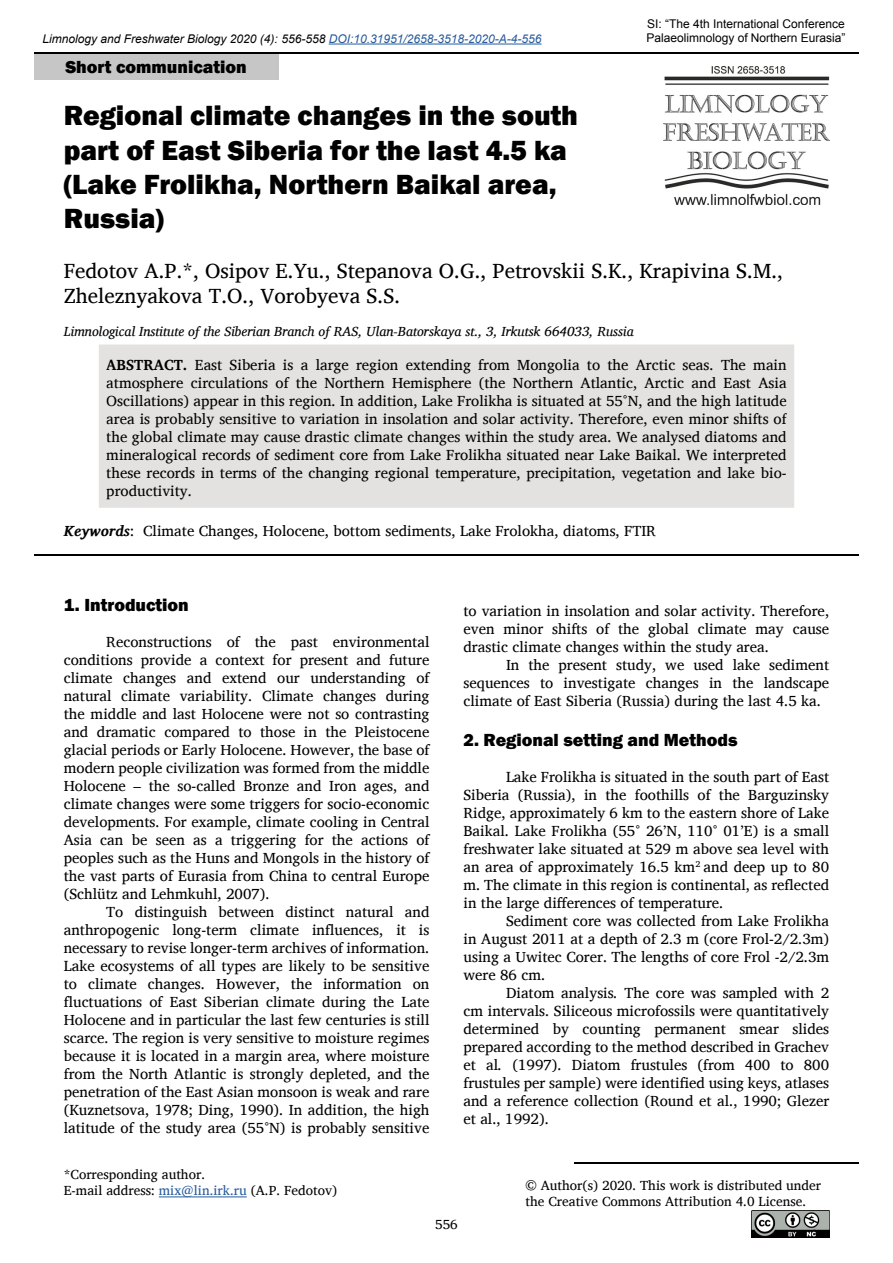
<style>
.page{position:relative;width:893px;height:1263px;background:#fff}
.page>*{position:absolute;margin:0;border:0;box-sizing:border-box;transform-origin:0 0}
.header_article{font:800 28.5px/34.2px "Franklin Gothic";color:#000}
.Autors{font:21px/25.2px "Charis SIL";color:#000}
.t1{font:800 18px "Franklin Gothic";color:#000}
.t2{font:15px/18px "Charis SIL";color:#000;text-align:justify}
.small_regular{font:13.5px "Charis SIL";color:#000}
.Instituts{font:italic 13.5px "Charis SIL";color:#000}
.t3{font:italic 12px "Arial";color:#000}
.t4{font:12px/14.4px "Arial";color:#000}
.s1{color:#275b9b}
.s2{font-weight:700}
.s3{font-weight:700;font-style:italic}
.s4{font-style:italic}
</style>
<div class="page">
<hr style="left:34px;top:52px;width:825px;height:2px;background:#000">
<hr style="left:329px;top:44px;width:213px;height:1px;background:#275b9b">
<img style="left:663px;top:67px;width:166px;height:138px">
<div style="left:34px;top:54px;width:244px;height:26px;background:#c6c6c6"></div>
<img style="left:751px;top:1210px;width:78px;height:27px">
<hr style="left:574px;top:1162px;width:285px;height:1px;background:#000">
<hr style="left:159px;top:1196px;width:88px;height:1px;background:#275b9b">
<div style="left:99px;top:344px;width:695px;height:164px;background:#e3e2e1"></div>
<hr style="left:34px;top:554px;width:825px;height:2px;background:#000">
<p class="t3" style="left:43px;top:31px;width:500px">Limnology and Freshwater Biology 2020 (4): 556-558 <span class="s1">DOI:10.31951/2658-3518-2020-A-4-556</span></p>
<p class="t1" style="left:65px;top:55px;width:183px">Short communication</p>
<p class="header_article" style="left:64px;top:99px;width:516px">Regional climate changes in the south part of East Siberia for the last 4.5 ka (Lake Frolikha, Northern Baikal area,<br>Russia)</p>
<p class="t4" style="left:646px;top:17px;width:201px">SI: “The 4th International Conference<br>Palaeolimnology of Northern Eurasia”</p>
<p class="Autors" style="left:64px;top:258px;width:721px">Fedotov A.P.*, Osipov E.Yu., Stepanova O.G., Petrovskii S.K., Krapivina S.M.,<br>Zheleznyakova T.O., Vorobyeva S.S.</p>
<p class="Instituts" style="left:64px;top:323px;width:571px">Limnological Institute of the Siberian Branch of RAS, Ulan-Batorskaya st., 3, Irkutsk 664033, Russia</p>
<p class="t2" style="left:106px;top:356px;width:682px"><span class="s2">ABSTRACT.</span> East Siberia is a large region extending from Mongolia to the Arctic seas. The main atmosphere circulations of the Northern Hemisphere (the Northern Atlantic, Arctic and East Asia Oscillations) appear in this region. In addition, Lake Frolikha is situated at 55°N, and the high latitude area is probably sensitive to variation in insolation and solar activity. Therefore, even minor shifts of the global climate may cause drastic climate changes within the study area. We analysed diatoms and mineralogical records of sediment core from Lake Frolikha situated near Lake Baikal. We interpreted these records in terms of the changing regional temperature, precipitation, vegetation and lake bio&shy;productivity.</p>
<p class="t2" style="left:64px;top:522px;width:594px"><span class="s3">Keywords</span>: Climate Changes, Holocene, bottom sediments, Lake Frolokha, diatoms, FTIR</p>
<p class="t1" style="left:64px;top:593px;width:127px">1. Introduction</p>
<p class="t2" style="left:64px;top:633px;width:367px;text-indent:43px">Reconstructions of the past environmental conditions provide a context for present and future climate changes and extend our understanding of natural climate variability. Climate changes during the middle and last Holocene were not so contrasting and dramatic compared to those in the Pleistocene glacial periods or Early Holocene. However, the base of modern people civilization was formed from the middle Holocene – the so-called Bronze and Iron ages, and climate changes were some triggers for socio-economic developments. For example, climate cooling in Central Asia can be seen as a triggering for the actions of peoples such as the Huns and Mongols in the history of the vast parts of Eurasia from China to central Europe (Schlütz and Lehmkuhl, 2007).</p>
<p class="t2" style="left:64px;top:903px;width:367px;text-indent:43px">To distinguish between distinct natural and anthropogenic long-term climate influences, it is necessary to revise longer-term archives of information.<br>Lake ecosystems of all types are likely to be sensitive to climate changes. However, the information on fluctuations of East Siberian climate during the Late Holocene and in particular the last few centuries is still scarce. The region is very sensitive to moisture regimes because it is located in a margin area, where moisture from the North Atlantic is strongly depleted, and the penetration of the East Asian monsoon is weak and rare (Kuznetsova, 1978; Ding, 1990). In addition, the high latitude of the study area (55°N) is probably sensitive</p>
<p class="small_regular" style="left:64px;top:1166px;width:143px">*Corresponding author.</p>
<p class="small_regular" style="left:64px;top:1182px;width:275px">E-mail address: <span class="s1">mix@lin.irk.ru</span> (A.P. Fedotov)</p>
<p class="t2" style="left:463px;top:602px;width:367px">to variation in insolation and solar activity. Therefore, even minor shifts of the global climate may cause drastic climate changes within the study area.</p>
<p class="t2" style="left:463px;top:656px;width:367px;text-indent:43px">In the present study, we used lake sediment sequences to investigate changes in the landscape climate of East Siberia (Russia) during the last 4.5 ka.</p>
<p class="t1" style="left:463px;top:728px;width:276px">2. Regional setting and Methods</p>
<p class="t2" style="left:463px;top:768px;width:367px;text-indent:43px">Lake Frolikha is situated in the south part of East Siberia (Russia), in the foothills of the Barguzinsky Ridge, approximately 6 km to the eastern shore of Lake Baikal. Lake Frolikha (55° 26’N, 110° 01’E) is a small freshwater lake situated at 529 m above sea level with an area of approximately 16.5 km<sup>2</sup> and deep up to 80 m. The climate in this region is continental, as reflected in the large differences of temperature.</p>
<p class="t2" style="left:463px;top:912px;width:367px;text-indent:43px">Sediment core was collected from Lake Frolikha in August 2011 at a depth of 2.3 m (core Frol-2/2.3m) using a Uwitec Corer. The lengths of core Frol -2/2.3m were 86 cm.</p>
<p class="t2" style="left:463px;top:984px;width:367px;text-indent:43px">Diatom analysis<span class="s4">.</span> The core was sampled with 2 cm intervals. Siliceous microfossils were quantitatively determined by counting permanent smear slides prepared according to the method described in Grachev et al<span class="s4">.</span> (1997). Diatom frustules (from 400 to 800 frustules per sample) were identified using keys, atlases and a reference collection (Round et al., 1990; Glezer et al., 1992).</p>
<p class="small_regular" style="left:526px;top:1177px;width:297px">© Author(s) 2020. This work is distributed under</p>
<p class="small_regular" style="left:526px;top:1193px;width:282px">the Creative Commons Attribution 4.0 License.</p>
<p class="small_regular" style="left:435px;top:1216px;width:24px">556</p>
</div>
